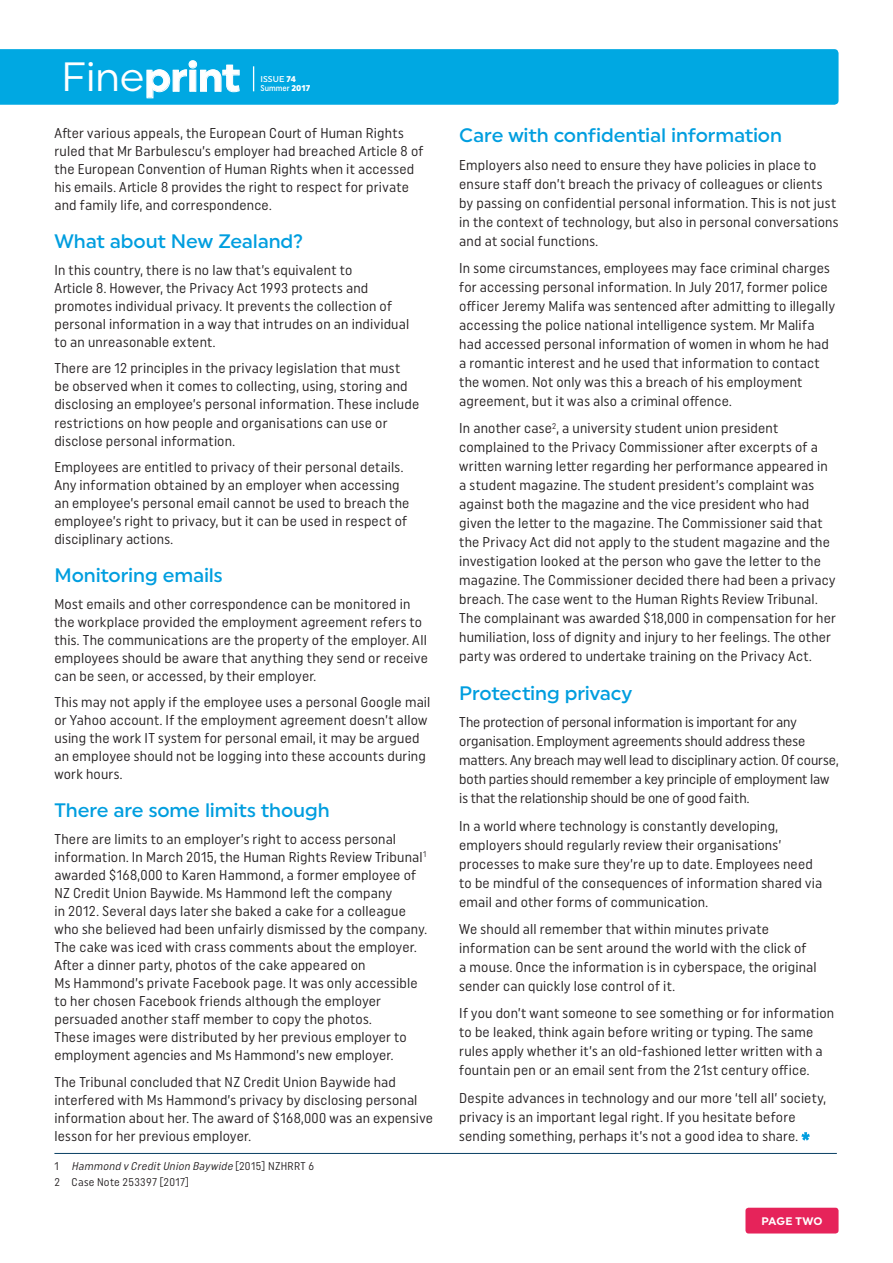
<style>
.page{position:relative;width:893px;height:1263px;background:#fff}
.page>*{position:absolute;margin:0;border:0;box-sizing:border-box;transform-origin:0 0}
.t1{font:700 40.8px "Uniform";letter-spacing:-.01em;color:#fff}
.t2{font:500 19.5px "Uniform";letter-spacing:-.005em;color:#009edf}
.t3{font:14.25px/18px "Uniform Condensed";letter-spacing:.015em;color:#231f20}
.t4{font:14.25px/18.9px "Uniform Condensed";letter-spacing:-.005em;color:#231f20}
.t5{font:11.25px/16.5px "Uniform Condensed";letter-spacing:.03em;color:#231f20}
.t6{font:700 10.95px "Uniform";letter-spacing:.005em;color:#fff}
.t7{font:500 8.4px "Uniform Condensed";color:#fff}
.t8{font:500 8.4px "Uniform";color:#fff}
.s1{font-weight:400}
.s2{font-weight:900}
.s3{font-family:"Uniform";font-weight:900}
.s4{font-style:italic}
</style>
<div class="page">
<div style="left:745px;top:1208px;width:93px;height:25px;background:#e6235a;border-radius:3px"></div>
<hr style="left:54px;top:1153px;width:783px;height:1px;background:#093f63">
<svg style="left:801px;top:1132px;width:9px;height:9px"></svg>
<div style="left:0;top:49px;width:838px;height:56px;background:#00a8e2"></div>
<svg style="left:146px;top:60px;width:94px;height:43px;background:#1fb2e5"></svg>
<svg style="left:253px;top:66px;width:1px;height:25px"></svg>
<h1 class="t1" style="left:61px;top:53px;width:181px"><span class="s1">Fine</span>print</h1>
<p class="t8" style="left:261px;top:74px;width:37px">ISSUE <span class="s2">74</span></p>
<p class="t7" style="left:261px;top:83px;width:51px">Summer <span class="s3">2017</span></p>
<p class="t3" style="left:54px;top:124px;width:371px">After various appeals, the European Court of Human Rights ruled that Mr Barbulescu’s employer had breached Article 8 of the European Convention of Human Rights when it accessed his emails. Article 8 provides the right to respect for private and family life, and correspondence.</p>
<h2 class="t2" style="left:54px;top:230px;width:251px">What about New Zealand?</h2>
<p class="t3" style="left:54px;top:261px;width:356px">In this country, there is no law that’s equivalent to<br>Article 8. However, the Privacy Act 1993 protects and promotes individual privacy. It prevents the collection of personal information in a way that intrudes on an individual to an unreasonable extent.</p>
<p class="t3" style="left:54px;top:359px;width:366px">There are 12 principles in the privacy legislation that must<br>be observed when it comes to collecting, using, storing and disclosing an employee’s personal information. These include restrictions on how people and organisations can use or disclose personal information.</p>
<p class="t3" style="left:54px;top:458px;width:357px">Employees are entitled to privacy of their personal details.<br>Any information obtained by an employer when accessing an employee’s personal email cannot be used to breach the employee’s right to privacy, but it can be used in respect of disciplinary actions.</p>
<h2 class="t2" style="left:54px;top:564px;width:170px">Monitoring emails</h2>
<p class="t3" style="left:54px;top:594px;width:375px">Most emails and other correspondence can be monitored in the workplace provided the employment agreement refers to this. The communications are the property of the employer. All employees should be aware that anything they send or receive can be seen, or accessed, by their employer.</p>
<p class="t3" style="left:54px;top:693px;width:377px">This may not apply if the employee uses a personal Google mail or Yahoo account. If the employment agreement doesn’t allow using the work IT system for personal email, it may be argued an employee should not be logging into these accounts during work hours.</p>
<h2 class="t2" style="left:54px;top:799px;width:277px">There are some limits though</h2>
<p class="t3" style="left:54px;top:830px;width:374px">There are limits to an employer’s right to access personal information. In March 2015, the Human Rights Review Tribunal<sup>1 </sup>awarded $168,000 to Karen Hammond, a former employee of NZ Credit Union Baywide. Ms Hammond left the company<br>in 2012. Several days later she baked a cake for a colleague who she believed had been unfairly dismissed by the company.<br>The cake was iced with crass comments about the employer.<br>After a dinner party, photos of the cake appeared on<br>Ms Hammond’s private Facebook page. It was only accessible to her chosen Facebook friends although the employer persuaded another staff member to copy the photos.<br>These images were distributed by her previous employer to employment agencies and Ms Hammond’s new employer.</p>
<p class="t3" style="left:54px;top:1072px;width:380px">The Tribunal concluded that NZ Credit Union Baywide had interfered with Ms Hammond’s privacy by disclosing personal information about her. The award of $168,000 was an expensive lesson for her previous employer.</p>
<p class="t5" style="left:54px;top:1157px;width:261px">1 <span class="s4">Hammond v CreditUnion Baywide</span> [2 0 1 5 ] N Z H R R T 6<br>2 Case Note 253397 [2017]</p>
<h2 class="t2" style="left:459px;top:124px;width:324px">Care with confidential information</h2>
<p class="t3" style="left:459px;top:155px;width:381px;line-height:18.9px">Employers also need to ensure they have policies in place to ensure staff don’t breach the privacy of colleagues or clients by passing on confidential personal information. This is not just in the context of technology, but also in personal conversations and at social functions.</p>
<p class="t3" style="left:459px;top:258px;width:377px;line-height:18.9px">In some circumstances, employees may face criminal charges for accessing personal information. In July 2017, former police officer Jeremy Malifa was sentenced after admitting to illegally accessing the police national intelligence system. Mr Malifa had accessed personal information of women in whom he had a romantic interest and he used that information to contact the women. Not only was this a breach of his employment agreement, but it was also a criminal offence.</p>
<p class="t3" style="left:459px;top:419px;width:378px;line-height:18.9px">In another case<sup>2</sup>, a university student union president complained to the Privacy Commissioner after excerpts of a written warning letter regarding her performance appeared in a student magazine. The student president’s complaint was against both the magazine and the vice president who had given the letter to the magazine. The Commissioner said that the Privacy Act did not apply to the student magazine and the investigation looked at the person who gave the letter to the magazine. The Commissioner decided there had been a privacy breach. The case went to the Human Rights Review Tribunal.<br>The complainant was awarded $18,000 in compensation for her humiliation, loss of dignity and injury to her feelings. The other party was ordered to undertake training on the Privacy Act.</p>
<h2 class="t2" style="left:459px;top:681px;width:174px">Protecting privacy</h2>
<p class="t4" style="left:459px;top:713px;width:381px">The protection of personal information is important for any organisation. Employment agreements should address these matters. Any breach may well lead to disciplinary action. Of course, both parties should remember a key principle of employment law is that the relationship should be one of good faith.</p>
<p class="t3" style="left:459px;top:816px;width:364px;line-height:18.9px">In a world where technology is constantly developing, employers should regularly review their organisations’ processes to make sure they’re up to date. Employees need to be mindful of the consequences of information shared via email and other forms of communication.</p>
<p class="t3" style="left:459px;top:919px;width:359px;line-height:18.9px">We should all remember that within minutes private information can be sent around the world with the click of a mouse. Once the information is in cyberspace, the original sender can quickly lose control of it.</p>
<p class="t3" style="left:459px;top:1004px;width:376px;line-height:18.9px">If you don’t want someone to see something or for information to be leaked, think again before writing or typing. The same rules apply whether it’s an old-fashioned letter written with a fountain pen or an email sent from the 21st century office.</p>
<p class="t3" style="left:459px;top:1088px;width:368px;line-height:18.9px">Despite advances in technology and our more ‘tell all’ society, privacy is an important legal right. If you hesitate before sending something, perhaps it’s not a good idea to share.</p>
<p class="t6" style="left:761px;top:1214px;width:63px">PAGE TWO</p>
</div>
